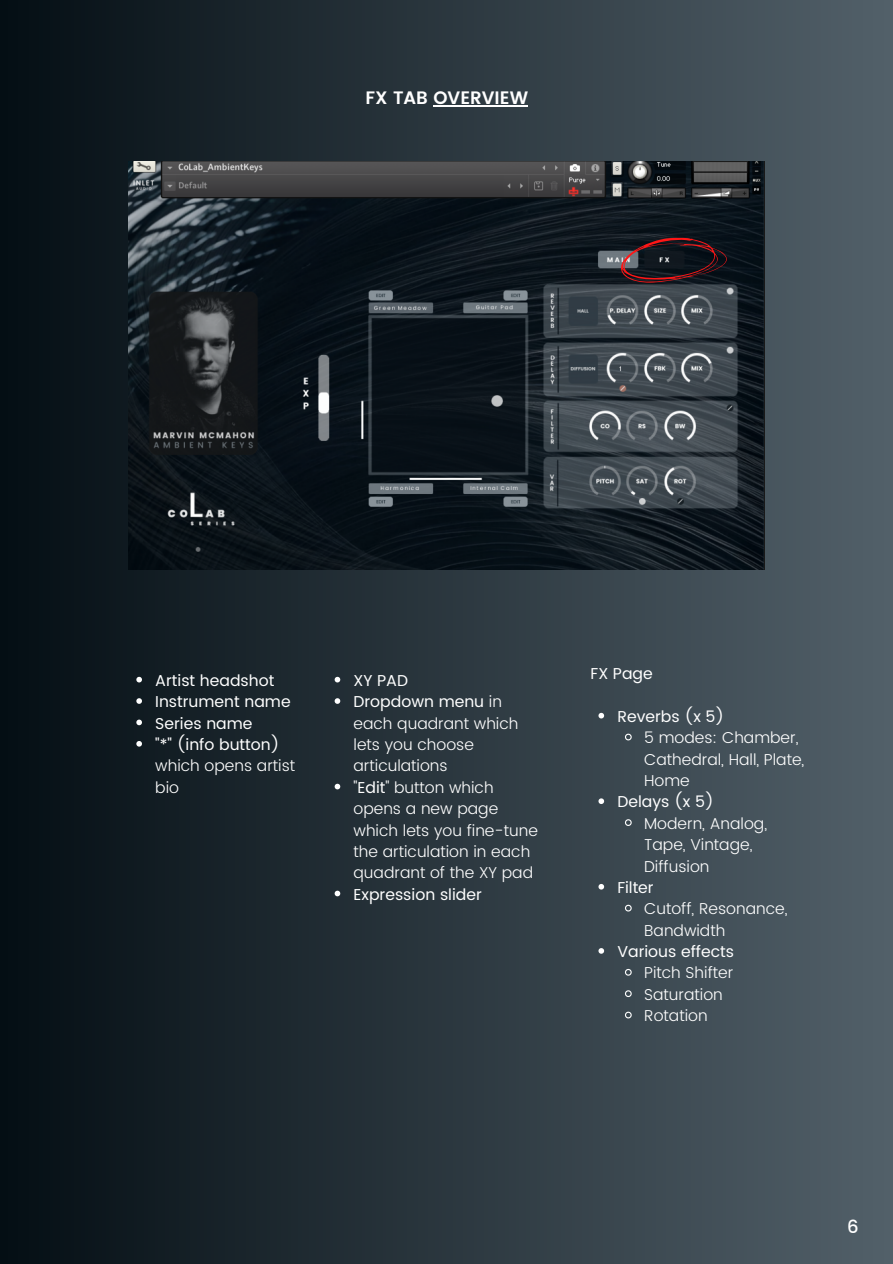
<style>
.page{position:relative;width:893px;height:1264px;background:#fff}
.page>*{position:absolute;margin:0;border:0;box-sizing:border-box;transform-origin:0 0}
.t1{font:600 18px "Poppins";color:#fff}
.t2{font:500 18px "Poppins";color:#fff}
.t3{font:300 15.75px/21.3px "Poppins";color:#fff}
.t4{font:15.75px/21.3px "Poppins";color:#fff}
.s1{font-weight:400}
</style>
<div class="page">
<div style="left:0;top:0;width:892px;height:1263px;background:linear-gradient(to right,#040e14,#526069)"></div>
<img style="left:128px;top:161px;width:636px;height:409px">
<hr style="left:433px;top:105px;width:95px;height:2px;background:#fff">
<svg style="left:598px;top:713px;width:6px;height:5px"></svg>
<svg style="left:624px;top:732px;width:8px;height:9px"></svg>
<svg style="left:598px;top:798px;width:6px;height:6px"></svg>
<svg style="left:624px;top:818px;width:8px;height:8px"></svg>
<svg style="left:598px;top:884px;width:6px;height:5px"></svg>
<svg style="left:624px;top:903px;width:8px;height:9px"></svg>
<svg style="left:598px;top:948px;width:6px;height:5px"></svg>
<svg style="left:624px;top:968px;width:8px;height:8px"></svg>
<svg style="left:624px;top:989px;width:8px;height:8px"></svg>
<svg style="left:624px;top:1010px;width:8px;height:9px"></svg>
<svg style="left:609px;top:237px;width:121px;height:51px;background:#2d2229"></svg>
<svg style="left:136px;top:677px;width:6px;height:5px"></svg>
<svg style="left:136px;top:698px;width:6px;height:6px"></svg>
<svg style="left:136px;top:719px;width:6px;height:6px"></svg>
<svg style="left:136px;top:741px;width:6px;height:5px"></svg>
<svg style="left:334px;top:677px;width:6px;height:5px"></svg>
<svg style="left:334px;top:698px;width:6px;height:6px"></svg>
<svg style="left:334px;top:783px;width:6px;height:6px"></svg>
<svg style="left:334px;top:890px;width:6px;height:6px"></svg>
<p class="t1" style="left:365px;top:88px;width:164px">FX TAB OVERVIEW</p>
<p class="t4" style="left:155px;top:669px;width:137px">Artist headshot<br>Instrument name<br>Series name<br>"*" (info button)</p>
<p class="t3" style="left:155px;top:755px;width:141px">which opens artist bio</p>
<p class="t3" style="left:353px;top:669px;width:186px"><span class="s1">XY PAD<br>Dropdown menu</span> in each quadrant which lets you choose articulations<br>"<span class="s1">Edit</span>" button which opens a new page which lets you fine-tune the articulation in each quadrant of the XY pad</p>
<p class="t4" style="left:353px;top:883px;width:130px">Expression slider</p>
<p class="t4" style="left:590px;top:663px;width:64px">FX Page</p>
<p class="t4" style="left:617px;top:705px;width:109px">Reverbs (x 5)</p>
<p class="t3" style="left:644px;top:727px;width:161px">5 modes: Chamber,<br>Cathedral, Hall, Plate,<br>Home</p>
<p class="t4" style="left:617px;top:791px;width:98px">Delays (x 5)</p>
<p class="t3" style="left:644px;top:812px;width:124px">Modern, Analog,<br>Tape, Vintage,<br>Diffusion</p>
<p class="t4" style="left:617px;top:876px;width:38px">Filter</p>
<p class="t3" style="left:644px;top:898px;width:145px">Cutoff, Resonance,<br>Bandwidth</p>
<p class="t4" style="left:617px;top:941px;width:118px">Various effects</p>
<p class="t3" style="left:644px;top:962px;width:91px">Pitch Shifter<br>Saturation<br>Rotation</p>
<p class="t2" style="left:847px;top:1216px;width:13px">6</p>
</div>
